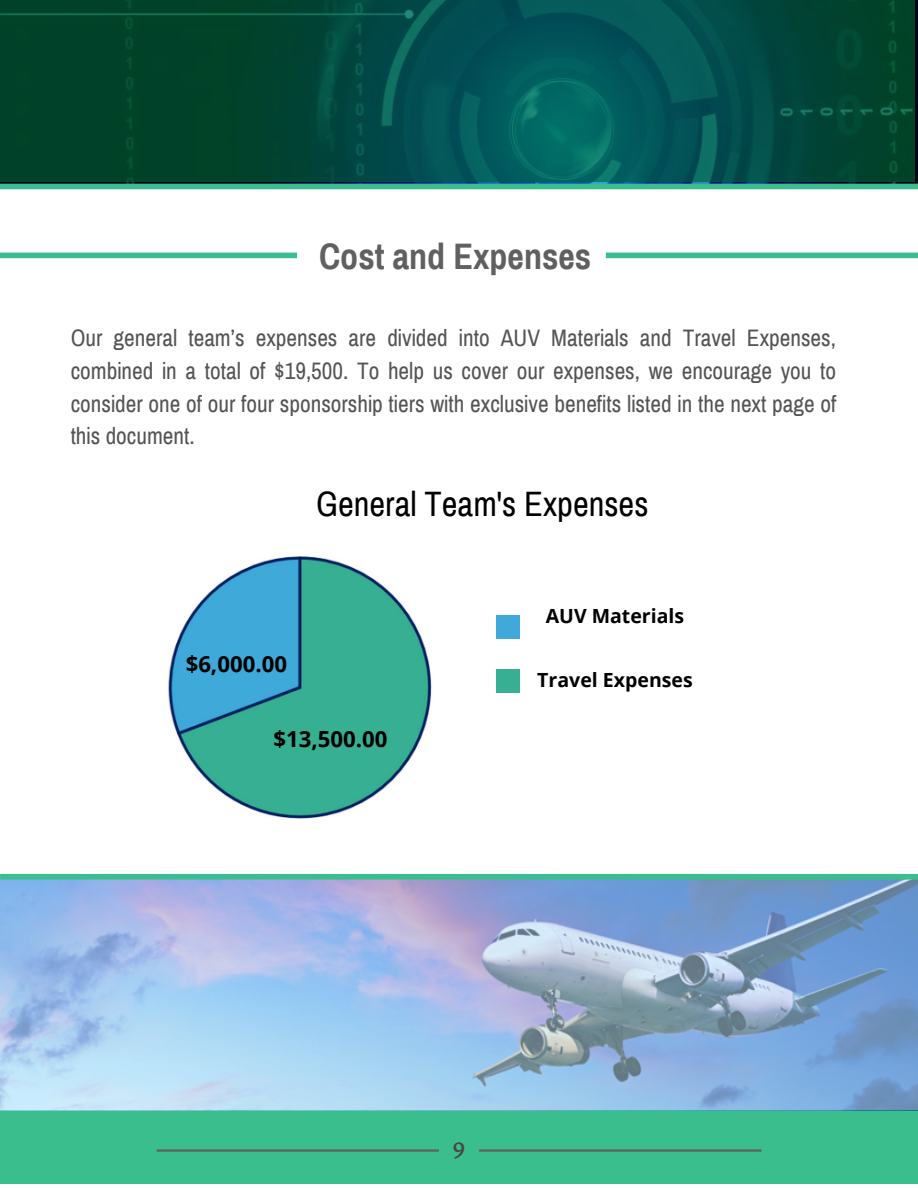
<style>
.page{position:relative;width:918px;height:1188px;background:#fff}
.page>*{position:absolute;margin:0;border:0;box-sizing:border-box;transform-origin:0 0}
.t1{font:700 36px "Archivo Narrow";color:#606061}
.t2{font:34.5px "Archivo Narrow";color:#000}
.t3{font:500 27px "Alegreya";color:#474545}
.t4{font:23.25px/32.5px "Archivo Narrow";color:#545454;text-align:justify}
.t5{font:700 22.2px "Open Sans";color:#000}
.t6{font:700 19.5px "Open Sans";color:#000}
</style>
<div class="page">
<div style="left:0;top:1111px;width:918px;height:73px;background:#3abe8e"></div>
<hr style="left:479px;top:1149px;width:283px;height:3px;background:#606061">
<hr style="left:157px;top:1149px;width:282px;height:3px;background:#606061">
<img style="left:168px;top:556px;width:264px;height:263px">
<div style="left:497px;top:616px;width:23px;height:23px;background:#40a9d9"></div>
<div style="left:497px;top:669px;width:23px;height:24px;background:#37af92"></div>
<div style="left:606px;top:253px;width:312px;height:5px;background:#3abe8e"></div>
<div style="left:0;top:253px;width:297px;height:5px;background:#3abe8e"></div>
<img style="left:0;top:880px;width:918px;height:230px">
<div style="left:0;top:874px;width:918px;height:6px;background:#3abe8e"></div>
<div style="left:0;top:184px;width:918px;height:5px;background:#3abe8e"></div>
<svg style="left:0;top:0;width:915px;height:182px;background:#014c40"></svg>
<h1 class="t1" style="left:319px;top:238px;width:274px">Cost and Expenses</h1>
<p class="t4" style="left:71px;top:322px;width:767px">Our general team’s expenses are divided into AUV Materials and Travel Expenses, combined in a total of $19,500. To help us cover our expenses, we encourage you to consider one of our four sponsorship tiers with exclusive benefits listed in the next page of this document.</p>
<h2 class="t2" style="left:316px;top:485px;width:334px">General Team's Expenses</h2>
<p class="t5" style="left:186px;top:648px;width:103px">$6,000.00</p>
<p class="t5" style="left:273px;top:723px;width:115px">$13,500.00</p>
<p class="t6" style="left:546px;top:602px;width:140px">AUV Materials</p>
<p class="t6" style="left:537px;top:667px;width:157px">Travel Expenses</p>
<p class="t3" style="left:453px;top:1128px;width:14px">9</p>
</div>
